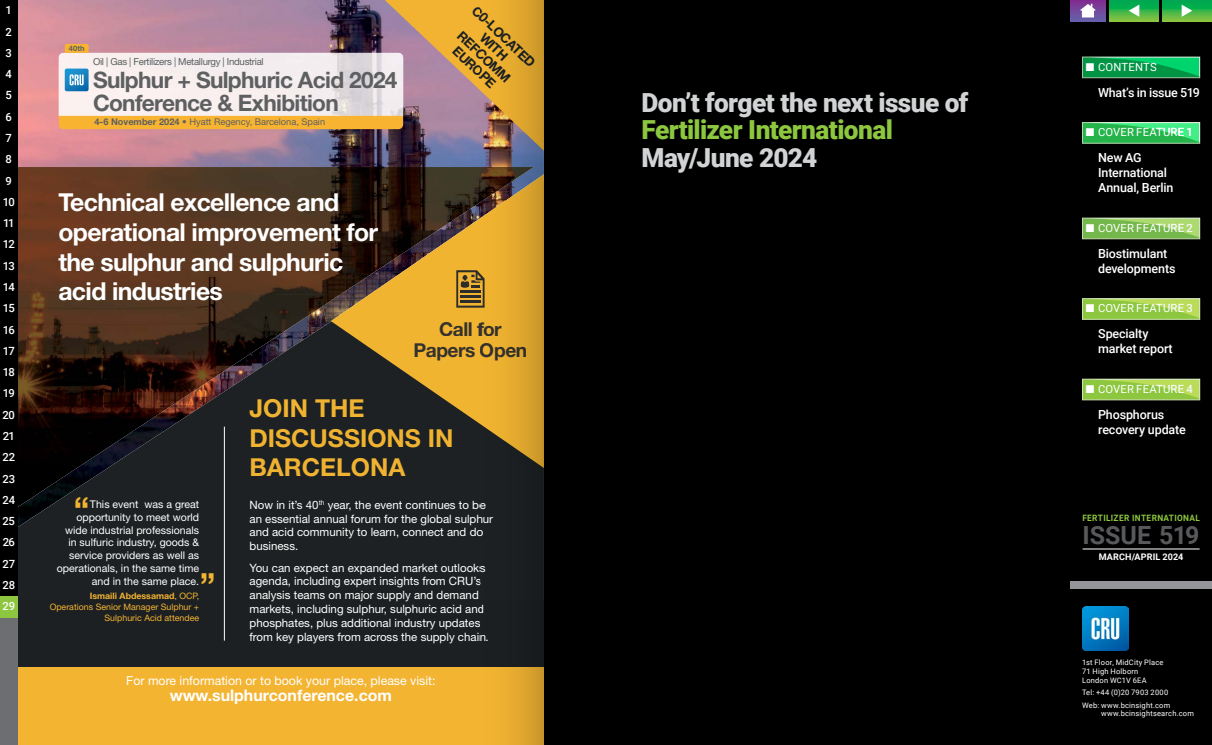
<style>
.page{position:relative;width:1212px;height:745px;background:#fff}
.page>*{position:absolute;margin:0;border:0;box-sizing:border-box;transform-origin:0 0}
.t1{font:700 33.62px "Helvetica Neue LT Std";color:#f3b432}
.t2{font:900 26.25px "Roboto";letter-spacing:-.025em;color:#d1d3d4}
.t3{font:900 26.25px "Roboto";letter-spacing:-.025em;color:#8dc63f}
.t4{font:700 25px "Roboto";letter-spacing:-.005em;color:#58595b}
.t5{font:700 24.75px/29.8px "Helvetica Neue LT Std";letter-spacing:-.025em;color:#fff}
.t6{font:700 24.75px/29.8px "Helvetica Neue LT Std";color:#f0b331}
.t7{font:700 22.62px/22.6px "Helvetica Neue LT Std";letter-spacing:-.03em;color:#5d5f61}
.t8{font:700 19.12px/21.8px "Helvetica Neue LT Std";letter-spacing:-.025em;color:#35322d;text-align:center}
.t9{font:700 15.88px "Helvetica Neue LT Std";color:#fff}
.t10{font:700 13.25px/28.2px "Helvetica Neue LT Std";color:#1d2123;text-align:center}
.t11{font:500 12.5px/15px "Roboto";letter-spacing:-.01em;color:#fff}
.t12{font:12.38px "Helvetica Neue LT Std";color:#fff}
.t13{font:11.5px/13.8px "Helvetica Neue LT Std";color:#fff}
.t14{font:11.25px "Roboto";letter-spacing:.01em;color:#fff}
.t15{font:500 11.25px/21.2px "Roboto";letter-spacing:-.06em;color:#fff}
.t16{font:10.62px/12.8px "Helvetica Neue LT Std";color:#fff;text-align:right}
.t17{font:9.62px "Helvetica Neue LT Std";letter-spacing:-.03em;color:#5c5f60}
.t18{font:9.25px "Helvetica Neue LT Std";color:#5d5f61}
.t19{font:700 9px "Roboto";letter-spacing:.015em;color:#fff}
.t20{font:8.88px/10.6px "Helvetica Neue LT Std";color:#f3b432;text-align:right}
.t21{font:700 8.75px "Roboto";letter-spacing:.04em;color:#8dc63f;scale:.95 1}
.t22{font:7.5px/8.8px "Roboto";letter-spacing:.025em;color:#fff}
.t23{font:700 7.5px "Helvetica Neue LT Std";color:#5d5f61}
.s1{font-weight:700}
</style>
<div class="page">
<svg style="left:18px;top:0;width:462px;height:666px;background:#3e3026"></svg>
<div style="left:18px;top:666px;width:526px;height:78px;background:#f3b432"></div>
<div style="left:440px;top:321px;width:62px;height:15px;background:#f1b431"></div>
<div style="left:415px;top:343px;width:111px;height:17px;background:#f1b431"></div>
<hr style="left:224px;top:426px;width:1px;height:214px;background:#fff">
<svg style="left:456px;top:270px;width:24px;height:37px"></svg>
<svg style="left:59px;top:0;width:421px;height:151px;background:#c8a8a2"></svg>
<div style="left:544px;top:0;width:526px;height:744px;background:#000"></div>
<div style="left:0;top:0;width:18px;height:21px;background:#000"></div>
<div style="left:0;top:21px;width:18px;height:22px;background:#000"></div>
<div style="left:0;top:43px;width:18px;height:21px;background:#000"></div>
<div style="left:0;top:64px;width:18px;height:21px;background:#000"></div>
<div style="left:0;top:85px;width:18px;height:21px;background:#000"></div>
<div style="left:0;top:106px;width:18px;height:22px;background:#000"></div>
<div style="left:0;top:128px;width:18px;height:21px;background:#000"></div>
<div style="left:0;top:149px;width:18px;height:21px;background:#000"></div>
<div style="left:0;top:170px;width:18px;height:21px;background:#000"></div>
<div style="left:0;top:191px;width:18px;height:22px;background:#000"></div>
<div style="left:0;top:213px;width:18px;height:21px;background:#000"></div>
<div style="left:0;top:234px;width:18px;height:21px;background:#000"></div>
<div style="left:0;top:255px;width:18px;height:21px;background:#000"></div>
<div style="left:0;top:276px;width:18px;height:22px;background:#000"></div>
<div style="left:0;top:298px;width:18px;height:21px;background:#000"></div>
<div style="left:0;top:319px;width:18px;height:21px;background:#000"></div>
<div style="left:0;top:340px;width:18px;height:21px;background:#000"></div>
<div style="left:0;top:361px;width:18px;height:22px;background:#000"></div>
<div style="left:0;top:383px;width:18px;height:21px;background:#000"></div>
<div style="left:0;top:404px;width:18px;height:21px;background:#000"></div>
<div style="left:0;top:425px;width:18px;height:21px;background:#000"></div>
<div style="left:0;top:446px;width:18px;height:22px;background:#000"></div>
<div style="left:0;top:468px;width:18px;height:21px;background:#000"></div>
<div style="left:0;top:489px;width:18px;height:21px;background:#000"></div>
<div style="left:0;top:510px;width:18px;height:21px;background:#000"></div>
<div style="left:0;top:531px;width:18px;height:22px;background:#000"></div>
<div style="left:0;top:553px;width:18px;height:21px;background:#000"></div>
<div style="left:0;top:574px;width:18px;height:21px;background:#000"></div>
<div style="left:0;top:617px;width:18px;height:21px;background:#6d6e71"></div>
<div style="left:0;top:638px;width:18px;height:21px;background:#6d6e71"></div>
<div style="left:0;top:659px;width:18px;height:21px;background:#6d6e71"></div>
<div style="left:0;top:680px;width:18px;height:22px;background:#6d6e71"></div>
<div style="left:0;top:702px;width:18px;height:21px;background:#6d6e71"></div>
<div style="left:0;top:723px;width:18px;height:21px;background:#6d6e71"></div>
<div style="left:0;top:595px;width:18px;height:22px;background:#8dc63f"></div>
<div style="left:1070px;top:0;width:142px;height:744px;background:#000"></div>
<div style="left:1070px;top:581px;width:142px;height:7px;background:#939598"></div>
<img style="left:1082px;top:606px;width:46px;height:44px">
<svg style="left:1109px;top:0;width:50px;height:21px"></svg>
<svg style="left:1162px;top:0;width:50px;height:21px"></svg>
<hr style="left:1082px;top:548px;width:117px;height:1px;background:#fff">
<svg style="left:1070px;top:0;width:36px;height:21px"></svg>
<svg style="left:1080px;top:4px;width:15px;height:13px"></svg>
<div style="left:1082px;top:57px;width:118px;height:21px;background:#7eb288"></div>
<svg style="left:1082px;top:57px;width:118px;height:20px;background:#0aa956"></svg>
<div style="left:1082px;top:122px;width:118px;height:21px;background:#49bd64"></div>
<svg style="left:1082px;top:122px;width:118px;height:20px;background:#39c765"></svg>
<svg style="left:1082px;top:237px;width:118px;height:2px"></svg>
<svg style="left:1082px;top:218px;width:118px;height:19px;background:#8ac35b"></svg>
<div style="left:1082px;top:298px;width:118px;height:21px;background:#98cb52"></div>
<svg style="left:1082px;top:298px;width:118px;height:20px;background:#9ecd4e"></svg>
<svg style="left:1082px;top:398px;width:118px;height:2px"></svg>
<svg style="left:1082px;top:378px;width:118px;height:20px;background:#99c74c"></svg>
<svg style="left:480px;top:0;width:64px;height:744px;background:#99762e"></svg>
<svg style="left:1129px;top:4px;width:11px;height:12px"></svg>
<svg style="left:1181px;top:4px;width:11px;height:12px"></svg>
<p class="t15" style="left:3px;top:-1px;width:14px">1<br>2<br>3<br>4<br>5<br>6<br>7<br>8<br>9<br>10<br>11<br>12<br>13<br>14<br>15<br>16<br>17<br>18<br>19<br>20<br>21<br>22<br>23<br>24<br>25<br>26<br>27<br>28<br>29</p>
<p class="t23" style="left:69px;top:44px;width:17px">40th</p>
<p class="t17" style="left:93px;top:55px;width:172px">Oil | Gas | Fertilizers | Metallurgy | Industrial</p>
<h3 class="t7" style="left:93px;top:68px;width:306px">Sulphur + Sulphuric Acid 2024<br>Conference &amp; Exhibition</h3>
<p class="t18" style="left:94px;top:116px;width:232px"><span class="s1">4-6 November 2024 •</span> Hyatt Regency, Barcelona, Spain</p>
<p class="t10" style="left:484px;top:-2px;width:83px;rotate:44deg">C0-LOCATED<br>REFCOMM</p>
<p class="t10" style="left:484px;top:18px;width:55px;rotate:44deg">WITH<br>EUROPE</p>
<h3 class="t5" style="left:58px;top:187px;width:321px">Technical excellence and operational improvement for the sulphur and sulphuric acid industries</h3>
<h3 class="t8" style="left:414px;top:317px;width:115px">Call for<br>Papers Open</h3>
<h1 class="t1" style="left:74px;top:488px;width:17px">“</h1>
<p class="t16" style="left:57px;top:497px;width:144px">This event was a great opportunity to meet world wide industrial professionals in sulfuric industry, goods &amp; service providers as well as operationals, in the same time and in the same place.</p>
<h1 class="t1" style="left:216px;top:592px;width:17px;rotate:-180deg">“</h1>
<p class="t20" style="left:50px;top:590px;width:151px"><span class="s1">Ismaili Abdessamad</span>, OCP,<br>Operations Senior Manager Sulphur +<br>Sulphuric Acid attendee</p>
<h3 class="t6" style="left:250px;top:392px;width:205px">JOIN THE<br>DISCUSSIONS IN<br>BARCELONA</h3>
<p class="t13" style="left:250px;top:497px;width:245px">Now in it’s 40<sup>th</sup> year, the event continues to be an essential annual forum for the global sulphur and acid community to learn, connect and do business.</p>
<p class="t13" style="left:250px;top:560px;width:241px">You can expect an expanded market outlooks agenda, including expert insights from CRU’s analysis teams on major supply and demand markets, including sulphur, sulphuric acid and phosphates, plus additional industry updates from key players from across the supply chain.</p>
<p class="t12" style="left:126px;top:672px;width:311px">For more information or to book your place, please visit:</p>
<h3 class="t9" style="left:170px;top:685px;width:224px">www.sulphurconference.com</h3>
<h2 class="t2" style="left:641px;top:84px;width:328px">Don’t forget the next issue of</h2>
<h2 class="t3" style="left:641px;top:112px;width:253px">Fertilizer International</h2>
<h2 class="t2" style="left:641px;top:139px;width:177px">May/June 2024</h2>
<p class="t14" style="left:1086px;top:59px;width:72px">■ CONTENTS</p>
<p class="t11" style="left:1098px;top:84px;width:103px">What’s in issue 519</p>
<p class="t14" style="left:1086px;top:124px;width:109px">■ COVER FEATURE 1</p>
<p class="t11" style="left:1098px;top:150px;width:77px">New AG<br>International<br>Annual, Berlin</p>
<p class="t14" style="left:1086px;top:220px;width:109px">■ COVER FEATURE 2</p>
<p class="t11" style="left:1098px;top:245px;width:79px">Biostimulant developments</p>
<p class="t14" style="left:1086px;top:300px;width:109px">■ COVER FEATURE 3</p>
<p class="t11" style="left:1098px;top:325px;width:76px">Specialty market report</p>
<p class="t14" style="left:1086px;top:380px;width:109px">■ COVER FEATURE 4</p>
<p class="t11" style="left:1098px;top:406px;width:89px">Phosphorus recovery update</p>
<p class="t21" style="left:1082px;top:511px;width:125px">FERTILIZER INTERNATIONAL</p>
<h3 class="t4" style="left:1082px;top:517px;width:118px">ISSUE 519</h3>
<p class="t19" style="left:1099px;top:550px;width:86px">MARCH/APRIL 2024</p>
<p class="t22" style="left:1082px;top:657px;width:83px">1st Floor, MidCity Place<br>71 High Holborn<br>London WC1V 6EA</p>
<p class="t22" style="left:1082px;top:685px;width:90px;line-height:12.2px">Tel: +44 (0)20 7903 2000<br>Web: www.bcinsight.com</p>
<p class="t22" style="left:1101px;top:708px;width:94px">www.bcinsightsearch.com</p>
</div>
